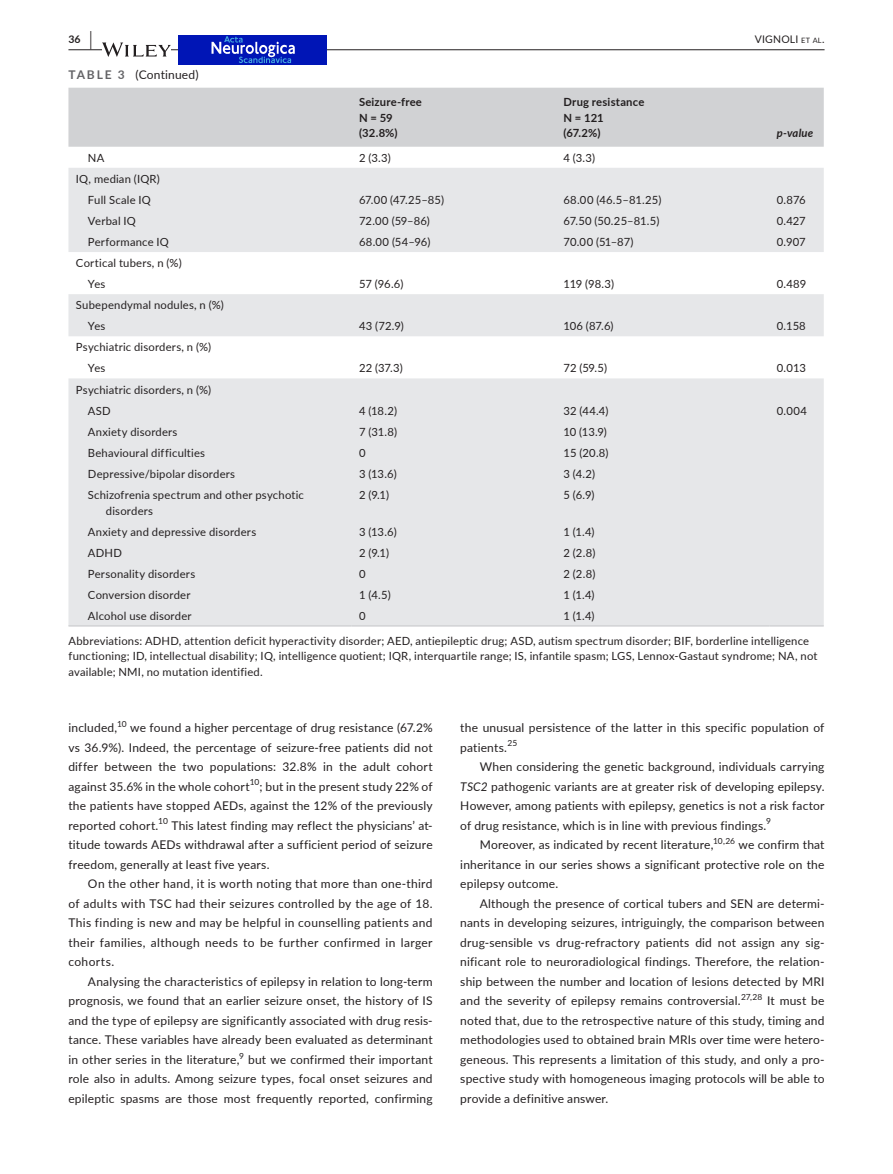
<style>
.page{position:relative;width:893px;height:1174px;background:#fff}
.page>*{position:absolute;margin:0;border:0;box-sizing:border-box;transform-origin:0 0}
.t1{font:12px/19.5px "Lato";letter-spacing:.015em;color:#231f20;text-align:justify}
.t2{font:11.25px/21px "Lato";letter-spacing:.015em;color:#231f20}
.t3{font:700 11.25px/15.8px "Lato";letter-spacing:.015em;color:#231f20}
.t4{font:italic 700 11.25px "Lato";letter-spacing:.02em;color:#231f20}
.t5{font:10.5px "Lato";letter-spacing:.02em;color:#231f20}
.t6{font:700 10.5px "Lato";color:#231f20}
.t7{font:8.4px "Lato";letter-spacing:-.01em;color:#231f20}
.s1{font-size:19.5px}
.s2{font-size:7.35px}
.s3{font-weight:700;color:#636366}
.s4{font-style:italic}
</style>
<div class="page">
<hr style="left:68px;top:49px;width:756px;height:1px;background:#231f20">
<svg style="left:102px;top:42px;width:69px;height:15px"></svg>
<div style="left:178px;top:35px;width:149px;height:30px;background:#0015b6"></div>
<svg style="left:211px;top:36px;width:84px;height:28px"></svg>
<div style="left:68px;top:88px;width:756px;height:59px;background:#d1d2d4"></div>
<svg style="left:68px;top:168px;width:756px;height:457px;fill:#e6e7e9"></svg>
<hr style="left:68px;top:625px;width:284px;height:1px;background:#d1d2d4">
<hr style="left:352px;top:625px;width:204px;height:1px;background:#d1d2d4">
<hr style="left:556px;top:625px;width:213px;height:1px;background:#d1d2d4">
<hr style="left:769px;top:625px;width:55px;height:1px;background:#d1d2d4">
<p class="t6" style="left:68px;top:31px;width:25px">36 <span class="s1">|</span></p>
<p class="t5" style="left:755px;top:31px;width:71px">VIGNOLI <span class="s2">et al</span>.</p>
<p class="t1" style="left:68px;top:64px;width:132px"><span class="s3">TABLE 3</span> (Continued)</p>
<p class="t3" style="left:359px;top:93px;width:64px">Seizure-free<br>N=59 (32.8%)</p>
<p class="t3" style="left:563px;top:93px;width:82px">Drug resistance<br>N = 121<br>(67.2%)</p>
<p class="t4" style="left:777px;top:125px;width:38px">p-value</p>
<p class="t2" style="left:88px;top:147px;width:18px">NA</p>
<p class="t2" style="left:359px;top:147px;width:33px">2 (3.3)</p>
<p class="t2" style="left:563px;top:147px;width:33px">4 (3.3)</p>
<p class="t2" style="left:76px;top:168px;width:85px;text-align:center">IQ, median (IQR)<br>Full Scale IQ</p>
<p class="t2" style="left:359px;top:189px;width:87px">67.00 (47.25–85)</p>
<p class="t2" style="left:563px;top:189px;width:100px">68.00 (46.5–81.25)</p>
<p class="t2" style="left:777px;top:189px;width:30px">0.876</p>
<p class="t2" style="left:88px;top:210px;width:49px">Verbal IQ</p>
<p class="t2" style="left:359px;top:210px;width:72px">72.00 (59–86)</p>
<p class="t2" style="left:563px;top:210px;width:97px">67.50 (50.25–81.5)</p>
<p class="t2" style="left:777px;top:210px;width:30px">0.427</p>
<p class="t2" style="left:88px;top:231px;width:82px">Performance IQ</p>
<p class="t2" style="left:359px;top:231px;width:73px">68.00 (54–96)</p>
<p class="t2" style="left:563px;top:231px;width:72px">70.00 (51–87)</p>
<p class="t2" style="left:777px;top:231px;width:30px">0.907</p>
<p class="t2" style="left:88px;top:252px;width:95px;text-indent:-12px">Cortical tubers, n (%)<br>Yes</p>
<p class="t2" style="left:359px;top:273px;width:46px">57 (96.6)</p>
<p class="t2" style="left:563px;top:273px;width:52px">119 (98.3)</p>
<p class="t2" style="left:777px;top:273px;width:31px">0.489</p>
<p class="t2" style="left:88px;top:294px;width:137px;text-indent:-12px">Subependymal nodules, n (%)<br>Yes</p>
<p class="t2" style="left:88px;top:336px;width:125px;text-indent:-12px">Psychiatric disorders, n (%)<br>Yes</p>
<p class="t2" style="left:88px;top:378px;width:125px;text-indent:-12px">Psychiatric disorders, n (%)<br>ASD</p>
<p class="t2" style="left:359px;top:315px;width:46px">43 (72.9)</p>
<p class="t2" style="left:563px;top:315px;width:52px">106 (87.6)</p>
<p class="t2" style="left:777px;top:315px;width:30px">0.158</p>
<p class="t2" style="left:359px;top:357px;width:45px">22 (37.3)</p>
<p class="t2" style="left:563px;top:357px;width:45px">72 (59.5)</p>
<p class="t2" style="left:777px;top:357px;width:31px">0.013</p>
<p class="t2" style="left:359px;top:399px;width:40px">4 (18.2)</p>
<p class="t2" style="left:563px;top:399px;width:46px">32 (44.4)</p>
<p class="t2" style="left:777px;top:399px;width:32px">0.004</p>
<p class="t2" style="left:88px;top:420px;width:91px">Anxiety disorders</p>
<p class="t2" style="left:359px;top:420px;width:40px">7 (31.8)</p>
<p class="t2" style="left:563px;top:420px;width:45px">10 (13.9)</p>
<p class="t2" style="left:88px;top:441px;width:119px">Behavioural difficulties</p>
<p class="t2" style="left:359px;top:441px;width:8px">0</p>
<p class="t2" style="left:563px;top:441px;width:47px">15 (20.8)</p>
<p class="t2" style="left:88px;top:463px;width:149px">Depressive/bipolar disorders</p>
<p class="t2" style="left:359px;top:463px;width:39px">3 (13.6)</p>
<p class="t2" style="left:563px;top:463px;width:33px">3 (4.2)</p>
<p class="t2" style="left:106px;top:486px;width:199px;line-height:15.8px;text-indent:-18px">Schizofrenia spectrum and other psychotic disorders</p>
<p class="t2" style="left:359px;top:484px;width:32px">2 (9.1)</p>
<p class="t2" style="left:563px;top:484px;width:32px">5 (6.9)</p>
<p class="t2" style="left:88px;top:520px;width:170px">Anxiety and depressive disorders</p>
<p class="t2" style="left:359px;top:520px;width:39px">3 (13.6)</p>
<p class="t2" style="left:563px;top:520px;width:33px">1 (1.4)</p>
<p class="t2" style="left:88px;top:541px;width:35px">ADHD</p>
<p class="t2" style="left:359px;top:541px;width:32px">2 (9.1)</p>
<p class="t2" style="left:563px;top:541px;width:33px">2 (2.8)</p>
<p class="t2" style="left:88px;top:563px;width:109px">Personality disorders</p>
<p class="t2" style="left:359px;top:563px;width:8px">0</p>
<p class="t2" style="left:563px;top:563px;width:33px">2 (2.8)</p>
<p class="t2" style="left:88px;top:584px;width:104px">Conversion disorder</p>
<p class="t2" style="left:359px;top:584px;width:33px">1 (4.5)</p>
<p class="t2" style="left:563px;top:584px;width:33px">1 (1.4)</p>
<p class="t2" style="left:88px;top:605px;width:105px">Alcohol use disorder</p>
<p class="t2" style="left:359px;top:605px;width:8px">0</p>
<p class="t2" style="left:563px;top:605px;width:33px">1 (1.4)</p>
<p class="t2" style="left:68px;top:632px;width:751px;line-height:15.8px">Abbreviations: ADHD, attention deficit hyperactivity disorder; AED, antiepileptic drug; ASD, autism spectrum disorder; BIF, borderline intelligence functioning; ID, intellectual disability; IQ, intelligence quotient; IQR, interquartile range; IS, infantile spasm; LGS, Lennox-Gastaut syndrome; NA, not available; NMI, no mutation identified.</p>
<p class="t1" style="left:68px;top:717px;width:50px">included,</p>
<p class="t7" style="left:117px;top:718px;width:11px">10</p>
<p class="t1" style="left:68px;top:717px;width:366px;text-indent:62px">we found a higher percentage of drug resistance (67.2% vs 36.9%). Indeed, the percentage of seizure-free patients did not differ between the two populations: 32.8% in the adult cohort against 35.6% in the whole cohort</p>
<p class="t7" style="left:250px;top:776px;width:11px">10</p>
<p class="t1" style="left:68px;top:776px;width:366px;text-indent:191px">; but in the present study 22% of the patients have stopped AEDs, against the 12% of the previously reported cohort.</p>
<p class="t7" style="left:158px;top:815px;width:11px">10</p>
<p class="t1" style="left:68px;top:815px;width:366px;text-indent:103px">This latest finding may reflect the physicians’ at&shy;titude towards AEDs withdrawal after a sufficient period of seizure freedom, generally at least five years.</p>
<p class="t1" style="left:68px;top:873px;width:366px;text-indent:20px">On the other hand, it is worth noting that more than one-third of adults with TSC had their seizures controlled by the age of 18.<br>This finding is new and may be helpful in counselling patients and their families, although needs to be further confirmed in larger cohorts.</p>
<p class="t1" style="left:68px;top:971px;width:366px;text-indent:20px">Analysing the characteristics of epilepsy in relation to long-term prognosis, we found that an earlier seizure onset, the history of IS and the type of epilepsy are significantly associated with drug resis&shy;tance. These variables have already been evaluated as determinant in other series in the literature,<sup>9</sup> but we confirmed their important role also in adults. Among seizure types, focal onset seizures and epileptic spasms are those most frequently reported, confirming</p>
<p class="t1" style="left:460px;top:717px;width:366px">the unusual persistence of the latter in this specific population of patients.</p>
<p class="t7" style="left:507px;top:737px;width:11px">25</p>
<p class="t1" style="left:480px;top:756px;width:346px">When considering the genetic background, individuals carrying</p>
<p class="t1" style="left:460px;top:776px;width:366px"><span class="s4">TSC2</span> pathogenic variants are at greater risk of developing epilepsy.</p>
<p class="t1" style="left:460px;top:795px;width:366px">However, among patients with epilepsy, genetics is not a risk factor</p>
<p class="t1" style="left:460px;top:815px;width:312px">of drug resistance, which is in line with previous findings.<sup>9</sup></p>
<p class="t1" style="left:480px;top:834px;width:235px">Moreover, as indicated by recent literature,</p>
<p class="t7" style="left:713px;top:835px;width:23px">10,26</p>
<p class="t1" style="left:460px;top:834px;width:366px;text-indent:278px">we confirm that inheritance in our series shows a significant protective role on the epilepsy outcome.</p>
<p class="t1" style="left:460px;top:893px;width:366px;text-indent:20px">Although the presence of cortical tubers and SEN are determi&shy;nants in developing seizures, intriguingly, the comparison between drug-sensible vs drug-refractory patients did not assign any sig&shy;nificant role to neuroradiological findings. Therefore, the relation&shy;ship between the number and location of lesions detected by MRI and the severity of epilepsy remains controversial.<sup>27,28</sup> It must be noted that, due to the retrospective nature of this study, timing and methodologies used to obtained brain MRIs over time were hetero&shy;geneous. This represents a limitation of this study, and only a pro&shy;spective study with homogeneous imaging protocols will be able to provide a definitive answer.</p>
</div>
